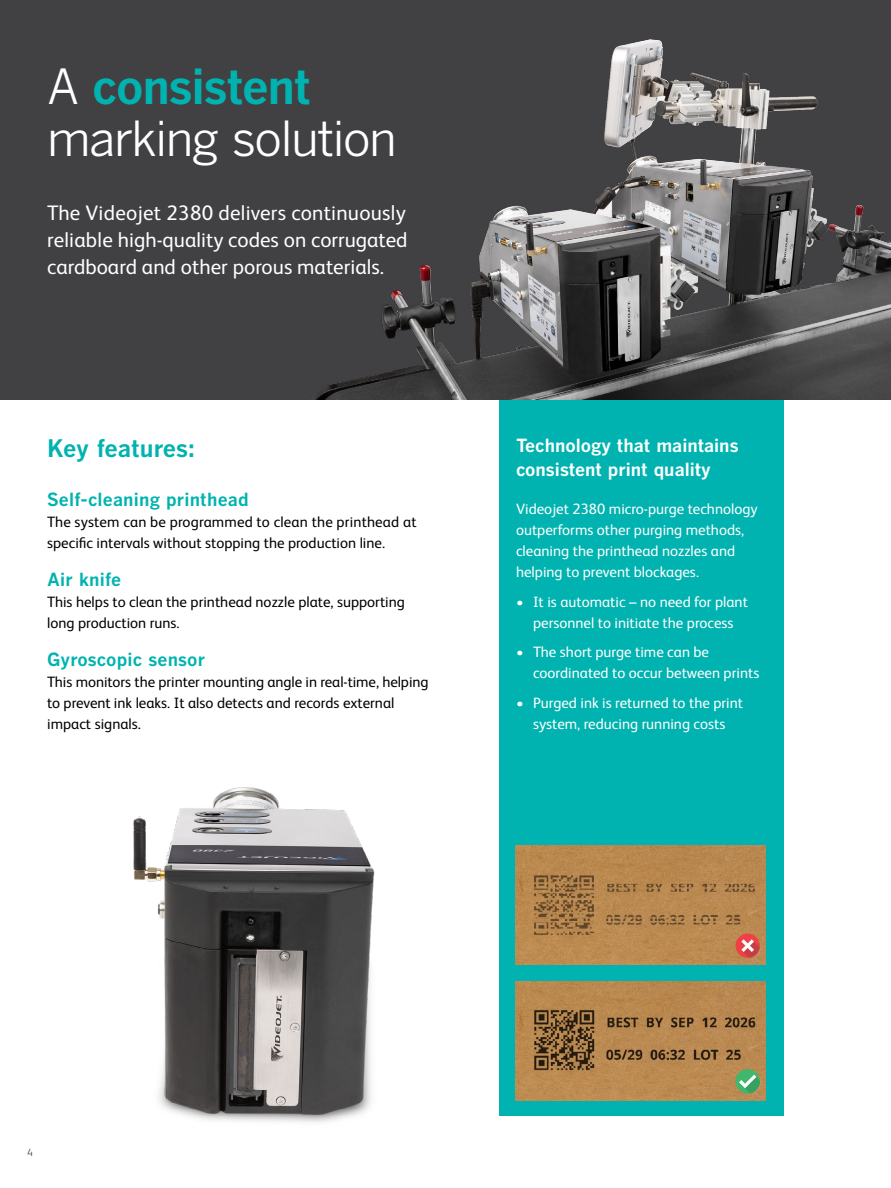
<style>
.page{position:relative;width:891px;height:1188px;background:#fff}
.page>*{position:absolute;margin:0;border:0;box-sizing:border-box;transform-origin:0 0}
.t1{font:48px/52.5px "Benton Gothic";letter-spacing:-.035em;color:#fff}
.t2{font:700 24px "Benton Gothic";letter-spacing:-.01em;color:#00b3b0}
.t3{font:21px/27px "FS Albert Pro";color:#fff;text-align:justify}
.t4{font:700 18px "Benton Gothic";letter-spacing:.01em;color:#00b3b0}
.t5{font:700 18px/24px "Benton Gothic";color:#fff}
.t6{font:15px/21px "FS Albert Pro";color:#fff}
.t7{font:15px/21px "FS Albert Pro";color:#000}
.t8{font:300 10.5px "FS Albert Pro";color:#414042}
.s1{font-weight:700;color:#00b3b0}
</style>
<div class="page">
<div style="left:0;top:0;width:891px;height:399px;background:#414042"></div>
<div style="left:499px;top:399px;width:285px;height:717px;background:#00b3b0"></div>
<img style="left:133px;top:787px;width:242px;height:335px">
<img style="left:232px;top:39px;width:659px;height:361px">
<img style="left:515px;top:982px;width:251px;height:118px">
<img style="left:515px;top:846px;width:251px;height:118px">
<div style="left:736px;top:934px;width:24px;height:24px;background:#ef4145;border-radius:50%"></div>
<svg style="left:741px;top:939px;width:19px;height:19px"></svg>
<svg style="left:736px;top:1069px;width:24px;height:24px"></svg>
<h1 class="t1" style="left:47px;top:61px;width:351px">A <span class="s1">consistent </span>marking solution</h1>
<h3 class="t3" style="left:47px;top:198px;width:362px">The Videojet 2380 delivers continuously reliable high-quality codes on corrugated cardboard and other porous materials.</h3>
<h2 class="t2" style="left:47px;top:434px;width:149px">Key features:</h2>
<p class="t4" style="left:47px;top:489px;width:203px">Self-cleaning printhead</p>
<p class="t7" style="left:47px;top:510px;width:371px">The system can be programmed to clean the printhead at specific intervals without stopping the production line.</p>
<p class="t4" style="left:47px;top:569px;width:75px">Air knife</p>
<p class="t7" style="left:47px;top:590px;width:359px">This helps to clean the printhead nozzle plate, supporting long production runs.</p>
<p class="t4" style="left:47px;top:649px;width:160px">Gyroscopic sensor</p>
<p class="t7" style="left:47px;top:670px;width:383px">This monitors the printer mounting angle in real-time, helping to prevent ink leaks. It also detects and records external impact signals.</p>
<p class="t5" style="left:516px;top:434px;width:224px">Technology that maintains consistent print quality</p>
<p class="t6" style="left:516px;top:497px;width:243px">Videojet 2380 micro-purge technology outperforms other purging methods, cleaning the printhead nozzles and helping to prevent blockages.</p>
<p class="t6" style="left:516px;top:590px;width:233px;text-align:center">• It is automatic – no need for plant personnel to initiate the process</p>
<p class="t6" style="left:533px;top:640px;width:228px;text-indent:-17px">• The short purge time can be coordinated to occur between prints</p>
<p class="t6" style="left:516px;top:691px;width:229px;text-align:center">• Purged ink is returned to the print system, reducing running costs</p>
<p class="t8" style="left:27px;top:1145px;width:7px">4</p>
</div>
